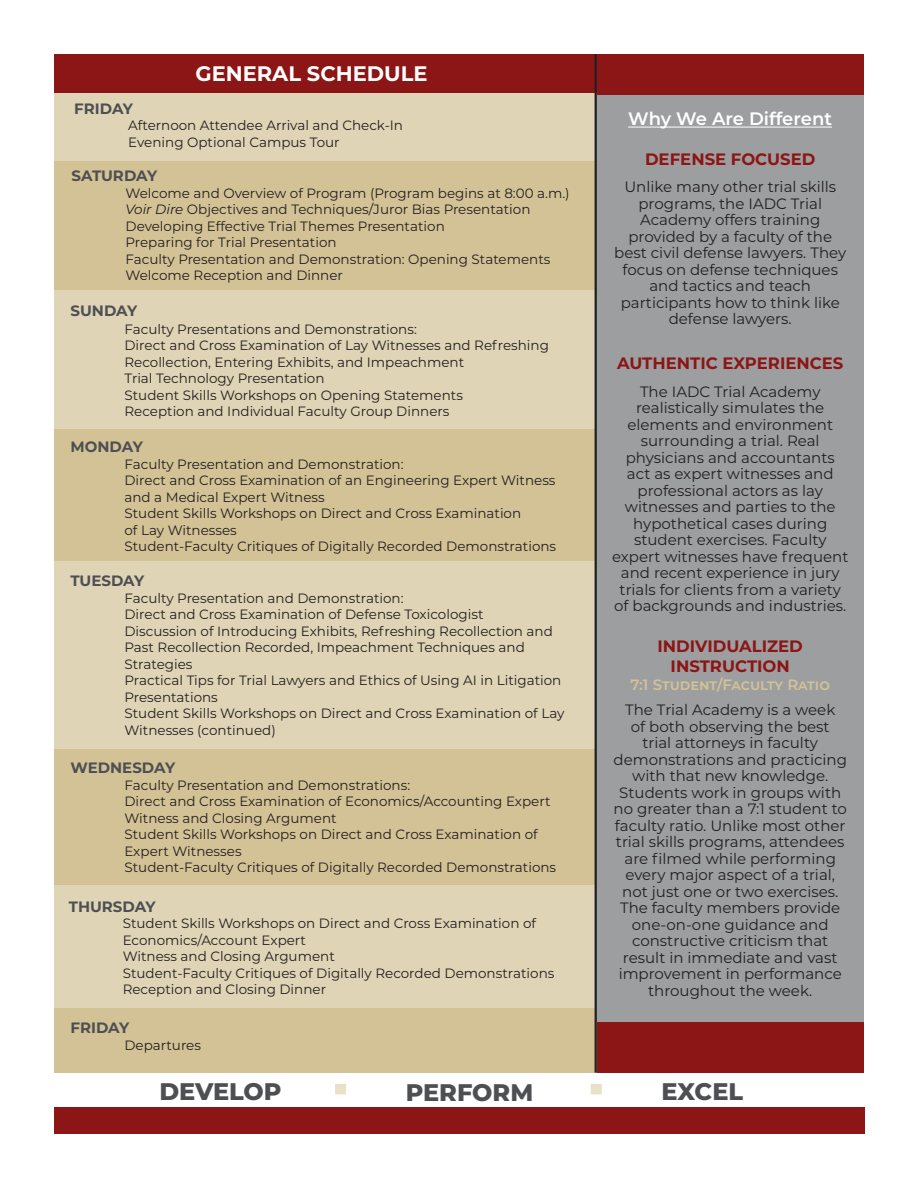
<style>
.page{position:relative;width:918px;height:1188px;background:#fff}
.page>*{position:absolute;margin:0;border:0;box-sizing:border-box;transform-origin:0 0}
.t1{font:800 24px "Montserrat";color:#4d4f53}
.t2{font:700 21px "Montserrat";color:#fff}
.t3{font:600 18px "Montserrat";letter-spacing:-.005em;color:#fff}
.t4{font:700 16.5px/19.8px "Montserrat";color:#8c1515;text-align:center}
.t5{font:15px/16.5px "Montserrat";color:#231f20;text-align:center}
.t6{font:700 15px "Montserrat";color:#4d4f53}
.t7{font:600 15px "Montserrat";color:#d2c295}
.t8{font:13.5px/16.5px "Montserrat";color:#231f20}
.s1{font-style:italic}
</style>
<div class="page">
<div style="left:54px;top:54px;width:810px;height:40px;background:#8c1515"></div>
<div style="left:596px;top:54px;width:268px;height:1019px;background:#8c1515"></div>
<div style="left:54px;top:1108px;width:811px;height:26px;background:#8c1515"></div>
<div style="left:54px;top:159px;width:541px;height:132px;background:#d2c295"></div>
<div style="left:54px;top:428px;width:542px;height:135px;background:#d2c295"></div>
<div style="left:54px;top:747px;width:542px;height:139px;background:#d2c295"></div>
<div style="left:54px;top:1008px;width:542px;height:65px;background:#d2c295"></div>
<div style="left:54px;top:93px;width:542px;height:67px;background:#dfd4b5"></div>
<div style="left:54px;top:290px;width:541px;height:139px;background:#dfd4b5"></div>
<div style="left:54px;top:561px;width:541px;height:188px;background:#dfd4b5"></div>
<div style="left:54px;top:885px;width:542px;height:123px;background:#dfd4b5"></div>
<div style="left:335px;top:1084px;width:11px;height:10px;background:#e9e0ca"></div>
<div style="left:591px;top:1084px;width:11px;height:10px;background:#e9e0ca;border:2px solid #e9e0ca"></div>
<div style="left:596px;top:95px;width:268px;height:926px;background:#9d9ea0"></div>
<hr style="left:628px;top:127px;width:204px;height:1px;background:#fff">
<hr style="left:595px;top:54px;width:2px;height:1019px;background:#231f20">
<p class="t2" style="left:195px;top:59px;width:234px">GENERAL SCHEDULE</p>
<p class="t6" style="left:74px;top:98px;width:60px">FRIDAY</p>
<p class="t8" style="left:128px;top:117px;width:276px">Afternoon Attendee Arrival and Check-In</p>
<p class="t8" style="left:128px;top:133px;width:213px">Evening Optional Campus Tour</p>
<p class="t6" style="left:72px;top:165px;width:87px">SATURDAY</p>
<p class="t8" style="left:126px;top:184px;width:446px">Welcome and Overview of Program (Program begins at 8:00 a.m.)</p>
<p class="t8" style="left:126px;top:201px;width:406px"><span class="s1">Voir Dire</span> Objectives and Techniques/Juror Bias Presentation</p>
<p class="t8" style="left:126px;top:217px;width:321px">Developing Effective Trial Themes Presentation</p>
<p class="t8" style="left:126px;top:234px;width:213px">Preparing for Trial Presentation</p>
<p class="t8" style="left:126px;top:250px;width:426px">Faculty Presentation and Demonstration: Opening Statements</p>
<p class="t8" style="left:126px;top:266px;width:219px">Welcome Reception and Dinner</p>
<p class="t6" style="left:70px;top:300px;width:68px">SUNDAY</p>
<p class="t8" style="left:124px;top:320px;width:294px">Faculty Presentations and Demonstrations:</p>
<p class="t8" style="left:124px;top:337px;width:426px">Direct and Cross Examination of Lay Witnesses and Refreshing<br>Recollection, Entering Exhibits, and Impeachment</p>
<p class="t8" style="left:124px;top:370px;width:202px">Trial Technology Presentation</p>
<p class="t8" style="left:124px;top:386px;width:340px">Student Skills Workshops on Opening Statements</p>
<p class="t8" style="left:124px;top:403px;width:327px">Reception and Individual Faculty Group Dinners</p>
<p class="t6" style="left:70px;top:436px;width:74px">MONDAY</p>
<p class="t8" style="left:124px;top:455px;width:281px">Faculty Presentation and Demonstration:</p>
<p class="t8" style="left:124px;top:472px;width:433px">Direct and Cross Examination of an Engineering Expert Witness</p>
<p class="t8" style="left:124px;top:488px;width:202px">and a Medical Expert Witness</p>
<p class="t8" style="left:124px;top:505px;width:398px">Student Skills Workshops on Direct and Cross Examination</p>
<p class="t8" style="left:124px;top:521px;width:114px">of Lay Witnesses</p>
<p class="t8" style="left:124px;top:538px;width:433px">Student-Faculty Critiques of Digitally Recorded Demonstrations</p>
<p class="t6" style="left:70px;top:570px;width:75px">TUESDAY</p>
<p class="t8" style="left:124px;top:589px;width:281px">Faculty Presentation and Demonstration:</p>
<p class="t8" style="left:124px;top:606px;width:361px">Direct and Cross Examination of Defense Toxicologist</p>
<p class="t8" style="left:124px;top:622px;width:430px">Discussion of Introducing Exhibits, Refreshing Recollection and</p>
<p class="t8" style="left:124px;top:639px;width:402px">Past Recollection Recorded, Impeachment Techniques and</p>
<p class="t8" style="left:124px;top:655px;width:70px">Strategies</p>
<p class="t8" style="left:124px;top:672px;width:438px">Practical Tips for Trial Lawyers and Ethics of Using AI in Litigation</p>
<p class="t8" style="left:124px;top:688px;width:95px">Presentations</p>
<p class="t8" style="left:124px;top:705px;width:441px">Student Skills Workshops on Direct and Cross Examination of Lay<br>Witnesses (continued)</p>
<p class="t6" style="left:70px;top:757px;width:106px">WEDNESDAY</p>
<p class="t8" style="left:124px;top:776px;width:287px">Faculty Presentation and Demonstrations:</p>
<p class="t8" style="left:124px;top:793px;width:428px">Direct and Cross Examination of Economics/Accounting Expert</p>
<p class="t8" style="left:124px;top:809px;width:214px">Witness and Closing Argument</p>
<p class="t8" style="left:124px;top:826px;width:415px">Student Skills Workshops on Direct and Cross Examination of</p>
<p class="t8" style="left:124px;top:842px;width:119px">Expert Witnesses</p>
<p class="t8" style="left:124px;top:859px;width:433px">Student-Faculty Critiques of Digitally Recorded Demonstrations</p>
<p class="t6" style="left:69px;top:896px;width:89px">THURSDAY</p>
<p class="t8" style="left:123px;top:915px;width:415px">Student Skills Workshops on Direct and Cross Examination of</p>
<p class="t8" style="left:123px;top:931px;width:185px">Economics/Account Expert</p>
<p class="t8" style="left:123px;top:948px;width:214px">Witness and Closing Argument</p>
<p class="t8" style="left:123px;top:964px;width:433px">Student-Faculty Critiques of Digitally Recorded Demonstrations</p>
<p class="t8" style="left:123px;top:981px;width:205px">Reception and Closing Dinner</p>
<p class="t6" style="left:70px;top:1017px;width:60px">FRIDAY</p>
<p class="t8" style="left:124px;top:1036px;width:78px">Departures</p>
<p class="t3" style="left:628px;top:106px;width:205px">Why We Are Different</p>
<p class="t4" style="left:645px;top:148px;width:172px">DEFENSE FOCUSED</p>
<p class="t5" style="left:624px;top:178px;width:213px">Unlike many other trial skills</p>
<p class="t5" style="left:614px;top:195px;width:233px">programs, the IADC Trial<br>Academy offers training provided by a faculty of the best civil defense lawyers. They focus on defense techniques and tactics and teach participants how to think like defense lawyers.</p>
<p class="t4" style="left:617px;top:353px;width:228px">AUTHENTIC EXPERIENCES</p>
<p class="t5" style="left:612px;top:383px;width:238px">The IADC Trial Academy realistically simulates the elements and environment surrounding a trial. Real physicians and accountants act as expert witnesses and professional actors as lay witnesses and parties to the hypothetical cases during student exercises. Faculty expert witnesses have frequent and recent experience in jury trials for clients from a variety of backgrounds and industries.</p>
<p class="t4" style="left:658px;top:635px;width:147px">INDIVIDUALIZED<br>INSTRUCTION</p>
<p class="t7" style="left:630px;top:674px;width:201px">7:1 Student/Faculty Ratio</p>
<p class="t5" style="left:614px;top:701px;width:235px">The Trial Academy is a week<br>of both observing the best<br>trial attorneys in faculty demonstrations and practicing with that new knowledge.<br>Students work in groups with no greater than a 7:1 student to faculty ratio. Unlike most other trial skills programs, attendees are filmed while performing every major aspect of a trial, not just one or two exercises.<br>The faculty members provide one-on-one guidance and constructive criticism that result in immediate and vast improvement in performance throughout the week.</p>
<p class="t1" style="left:159px;top:1074px;width:124px">DEVELOP</p>
<p class="t1" style="left:406px;top:1074px;width:129px">PERFORM</p>
<p class="t1" style="left:662px;top:1074px;width:83px">EXCEL</p>
</div>
